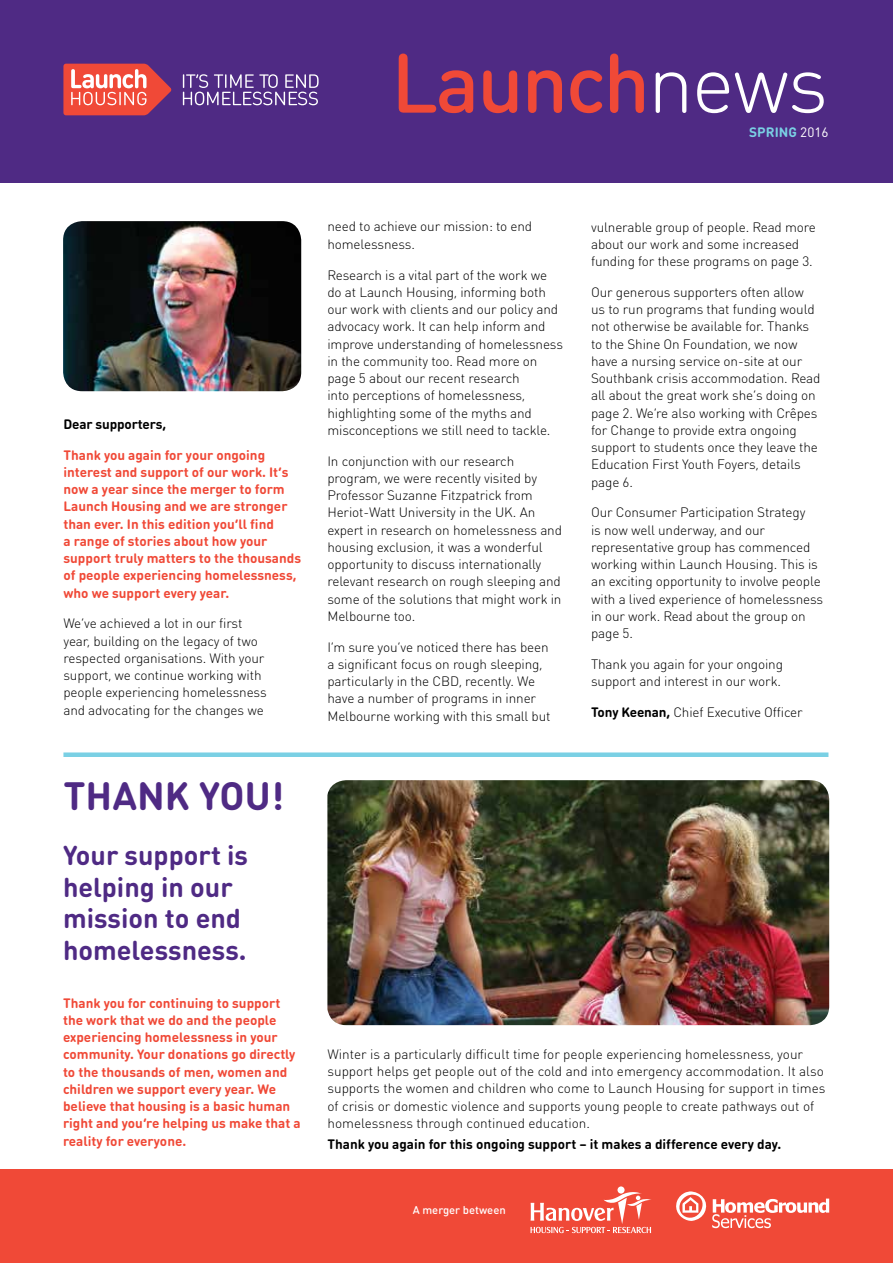
<style>
.page{position:relative;width:893px;height:1263px;background:#fff}
.page>*{position:absolute;margin:0;border:0;box-sizing:border-box;transform-origin:0 0}
.t1{font:500 82.5px "DIN Round OT";letter-spacing:-.03em;color:#f04937}
.t2{font:700 39px "DIN Round OT";color:#4f2a84}
.t3{font:700 27px/31.5px "DIN Round OT";color:#4f2a84}
.t4{font:300 13.5px/17.2px "DIN Round OT";letter-spacing:-.01em;color:#000}
.t5{font:700 13.5px/17.2px "DIN Round OT";color:#f04937}
.t6{font:700 13.5px "DIN Round OT";color:#000}
.t7{font:700 13.5px "DIN Round OT";letter-spacing:.005em;color:#7ad0e4}
.t8{font:500 11.25px "DIN Round OT";color:#fff}
.s1{font-weight:300;color:#fff}
.s2{font-weight:400;color:#fff}
.s3{font-weight:700}
</style>
<div class="page">
<div style="left:0;top:1169px;width:893px;height:94px;background:#f04937"></div>
<div style="left:0;top:0;width:893px;height:182px;background:#4f2a84"></div>
<img style="left:63px;top:221px;width:238px;height:170px">
<svg style="left:63px;top:64px;width:109px;height:51px;background:#df6360"></svg>
<svg style="left:183px;top:74px;width:136px;height:31px"></svg>
<svg style="left:676px;top:1191px;width:153px;height:37px"></svg>
<svg style="left:530px;top:1192px;width:122px;height:41px"></svg>
<div style="left:617px;top:1186px;width:8px;height:7px;background:#fff;border-radius:50%"></div>
<img style="left:327px;top:780px;width:502px;height:245px">
<div style="left:63px;top:752px;width:765px;height:5px;background:#7ad0e4"></div>
<h1 class="t1" style="left:391px;top:30px;width:439px">Launch<span class="s1">news</span></h1>
<p class="t7" style="left:749px;top:123px;width:81px">SPRING <span class="s2">2016</span></p>
<p class="t6" style="left:63px;top:415px;width:104px">Dear supporters,</p>
<p class="t5" style="left:63px;top:446px;width:239px">Thank you again for your ongoing interest and support of our work. It’s now a year since the merger to form Launch Housing and we are stronger than ever. In this edition you’ll find<br>a range of stories about how your support truly matters to the thousands of people experiencing homelessness, who we support every year.</p>
<p class="t4" style="left:63px;top:615px;width:205px">We’ve achieved a lot in our first year, building on the legacy of two respected organisations. With your support, we continue working with people experiencing homelessness and advocating for the changes we</p>
<h2 class="t2" style="left:63px;top:771px;width:222px">THANK YOU!</h2>
<h3 class="t3" style="left:63px;top:839px;width:187px">Your support is helping in our mission to end homelessness.</h3>
<p class="t5" style="left:63px;top:994px;width:239px">Thank you for continuing to support the work that we do and the people experiencing homelessness in your community. Your donations go directly to the thousands of men, women and children we support every year. We believe that housing is a basic human right and you’re helping us make that a reality for everyone.</p>
<p class="t4" style="left:327px;top:218px;width:206px">need to achieve our mission: to end homelessness.</p>
<p class="t4" style="left:327px;top:266px;width:237px">Research is a vital part of the work we do at Launch Housing, informing both our work with clients and our policy and advocacy work. It can help inform and improve understanding of homelessness in the community too. Read more on page 5 about our recent research<br>into perceptions of homelessness, highlighting some of the myths and misconceptions we still need to tackle.</p>
<p class="t4" style="left:327px;top:452px;width:236px">In conjunction with our research program, we were recently visited by Professor Suzanne Fitzpatrick from Heriot-Watt University in the UK. An expert in research on homelessness and housing exclusion, it was a wonderful opportunity to discuss internationally relevant research on rough sleeping and some of the solutions that might work in Melbourne too.</p>
<p class="t4" style="left:327px;top:638px;width:225px">I’m sure you’ve noticed there has been a significant focus on rough sleeping, particularly in the CBD, recently. We have a number of programs in inner Melbourne working with this small but</p>
<p class="t4" style="left:591px;top:218px;width:226px">vulnerable group of people. Read more about our work and some increased funding for these programs on page 3.</p>
<p class="t4" style="left:591px;top:283px;width:231px">Our generous supporters often allow us to run programs that funding would not otherwise be available for. Thanks to the Shine On Foundation, we now have a nursing service on-site at our Southbank crisis accommodation. Read all about the great work she’s doing on page 2. We’re also working with Crêpes for Change to provide extra ongoing support to students once they leave the Education First Youth Foyers, details page 6.</p>
<p class="t4" style="left:591px;top:504px;width:234px">Our Consumer Participation Strategy<br>is now well underway, and our representative group has commenced working within Launch Housing. This is an exciting opportunity to involve people with a lived experience of homelessness in our work. Read about the group on page 5.</p>
<p class="t4" style="left:591px;top:655px;width:193px">Thank you again for your ongoing support and interest in our work.</p>
<p class="t4" style="left:591px;top:703px;width:213px"><span class="s3">Tony Keenan,</span> Chief Executive Officer</p>
<p class="t4" style="left:327px;top:1045px;width:499px">Winter is a particularly difficult time for people experiencing homelessness, your support helps get people out of the cold and into emergency accommodation. It also supports the women and children who come to Launch Housing for support in times of crisis or domestic violence and supports young people to create pathways out of homelessness through continued education.</p>
<p class="t6" style="left:327px;top:1136px;width:455px">Thank you again for this ongoing support – it makes a difference every day.</p>
<p class="t8" style="left:413px;top:1203px;width:95px">A merger between</p>
</div>
